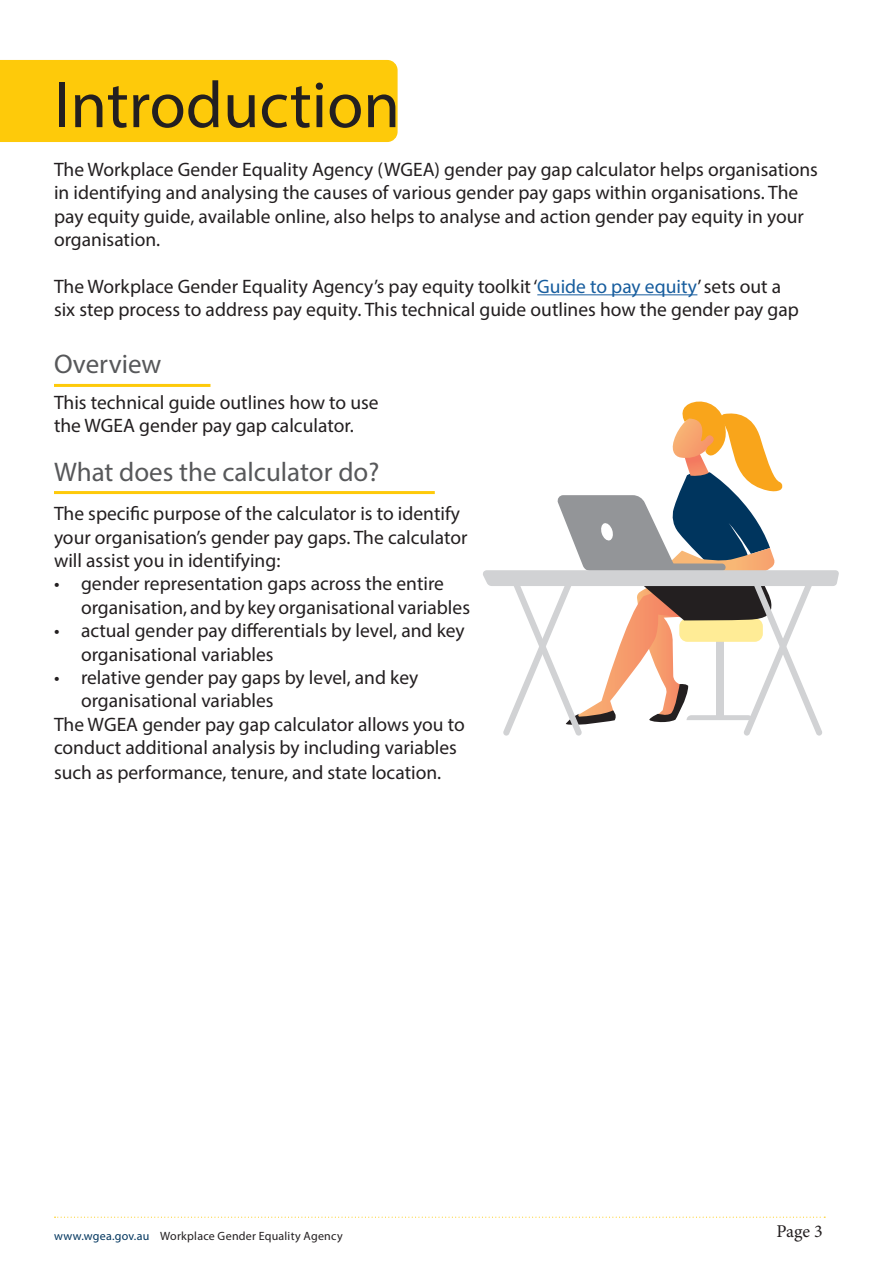
<style>
.page{position:relative;width:893px;height:1263px;background:#fff}
.page>*{position:absolute;margin:0;border:0;box-sizing:border-box;transform-origin:0 0}
.t1{font:66px "Myriad Pro";color:#231f20}
.t2{font:27px "Myriad Pro";color:#57585a}
.t3{font:19.5px/23.4px "Myriad Pro";color:#231f20}
.t4{font:18px "Minion Pro";color:#231f20}
.t5{font:12px "Myriad Pro";letter-spacing:.02em;color:#231f20}
.s1{color:#175d9e}
.s2{color:#00355e}
</style>
<div class="page">
<svg style="left:55px;top:1217px;width:770px;height:1px"></svg>
<div style="left:0;top:59px;width:398px;height:83px;background:#feca0a"></div>
<hr style="left:537px;top:294px;width:160px;height:1px;background:#175d9e">
<svg style="left:483px;top:401px;width:356px;height:335px"></svg>
<hr style="left:54px;top:384px;width:156px;height:3px;background:#feca0a">
<hr style="left:54px;top:491px;width:381px;height:3px;background:#feca0a">
<p class="t1" style="left:54px;top:64px;width:347px">Introduction</p>
<p class="t3" style="left:54px;top:157px;width:765px">The Workplace Gender Equality Agency (WGEA) gender pay gap calculator helps organisations in identifying and analysing the causes of various gender pay gaps within organisations. The pay equity guide, available online, also helps to analyse and action gender pay equity in your organisation.</p>
<p class="t3" style="left:54px;top:274px;width:746px">The Workplace Gender Equality Agency’s pay equity toolkit ‘<span class="s1">Guide to pay equity</span>’ sets out a six step process to address pay equity. This technical guide outlines how the gender pay gap</p>
<p class="t2" style="left:54px;top:348px;width:109px">Overview</p>
<p class="t3" style="left:54px;top:390px;width:326px">This technical guide outlines how to use the WGEA gender pay gap calculator.</p>
<p class="t2" style="left:54px;top:455px;width:327px">What does the calculator do?</p>
<p class="t3" style="left:54px;top:502px;width:415px">The specific purpose of the calculator is to identify your organisation’s gender pay gaps. The calculator will assist you in identifying:</p>
<p class="t3" style="left:81px;top:572px;width:391px;text-indent:-27px">• gender representation gaps across the entire organisation, and by key organisational variables</p>
<p class="t3" style="left:81px;top:619px;width:385px;text-indent:-27px">• actual gender pay differentials by level, and key organisational variables</p>
<p class="t3" style="left:81px;top:665px;width:339px;text-indent:-27px">• relative gender pay gaps by level, and key organisational variables</p>
<p class="t3" style="left:54px;top:712px;width:412px">The WGEA gender pay gap calculator allows you to conduct additional analysis by including variables</p>
<p class="t3" style="left:54px;top:761px;width:389px">such as performance, tenure, and state location.</p>
<p class="t5" style="left:54px;top:1228px;width:290px"><span class="s2">www.wgea.gov.au</span> Workplace Gender Equality Agency</p>
<p class="t4" style="left:776px;top:1219px;width:48px">Page 3</p>
</div>
